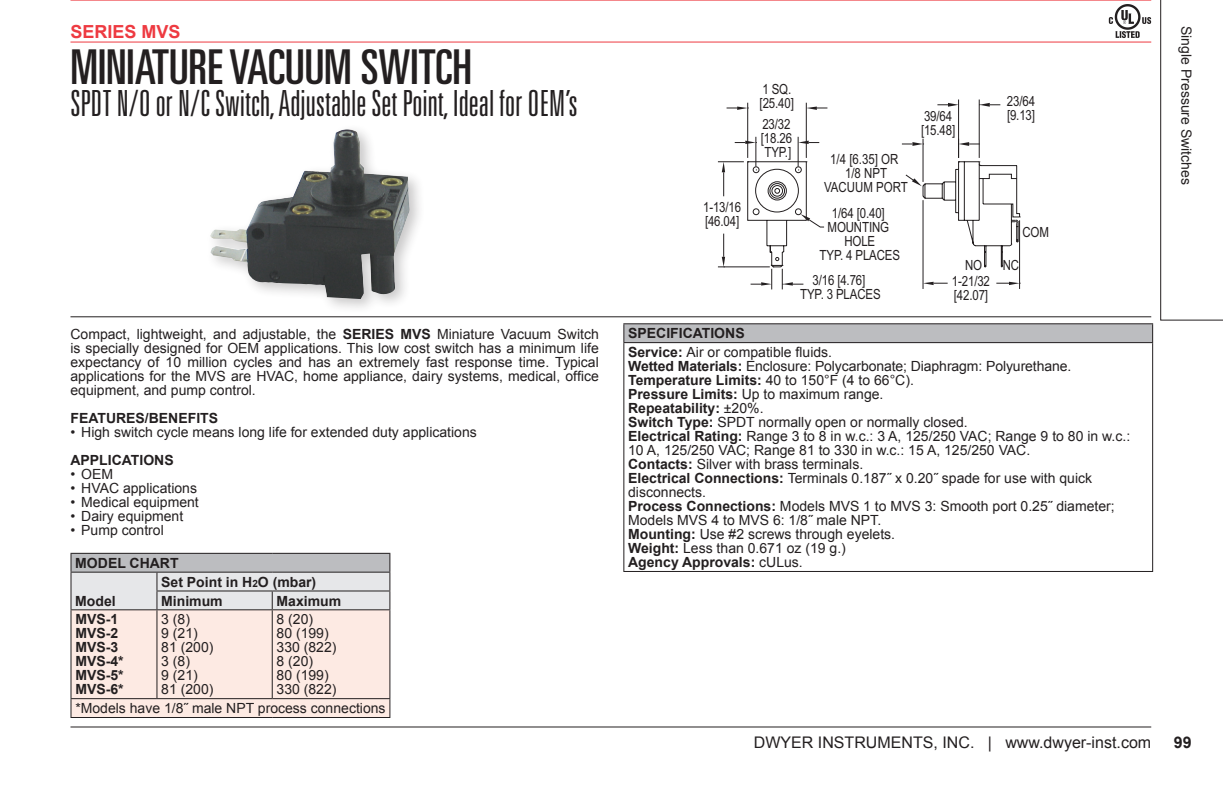
<style>
.page{position:relative;width:1223px;height:790px;background:#fff}
.page>*{position:absolute;margin:0;border:0;box-sizing:border-box;transform-origin:0 0}
.t1{font:ultra-condensed 48px "Univers LT Std";color:#231f20}
.t2{font:300 ultra-condensed 36px "Univers LT Std";color:#231f20}
.t3{font:700 18px "Arial";color:#ee3a41}
.t4{font:16px "Arial";color:#231f20}
.t5{font:700 16px "Arial";color:#231f20}
.t6{font:14px/14px "Arial";color:#231f20}
.t7{font:14px/14px "Arial Narrow";letter-spacing:-.01em;color:#231f20;text-align:center}
.t8{font:700 14px/14px "Arial";color:#231f20}
.s1{font-weight:700}
.s2{font-size:10px}
.s3{font-weight:400}
</style>
<div class="page">
<hr style="left:70px;top:0;width:1080px;height:1px;background:#ee3a41">
<hr style="left:70px;top:316px;width:1080px;height:1px;background:#231f20">
<div style="left:205px;top:123px;width:220px;height:192px;background:#231f20;opacity:.25"></div>
<img style="left:210px;top:129px;width:200px;height:170px">
<hr style="left:805px;top:103px;width:1px;height:55px;background:#231f20">
<hr style="left:747px;top:103px;width:1px;height:55px;background:#231f20">
<svg style="left:806px;top:107px;width:21px;height:3px"></svg>
<svg style="left:726px;top:107px;width:22px;height:3px"></svg>
<hr style="left:797px;top:137px;width:1px;height:30px;background:#231f20">
<hr style="left:755px;top:137px;width:1px;height:30px;background:#231f20">
<hr style="left:957px;top:100px;width:1px;height:58px;background:#231f20">
<hr style="left:978px;top:100px;width:1px;height:58px;background:#231f20">
<svg style="left:937px;top:103px;width:21px;height:4px"></svg>
<svg style="left:979px;top:103px;width:21px;height:4px"></svg>
<svg style="left:717px;top:139px;width:303px;height:151px"></svg>
<div style="left:623px;top:324px;width:529px;height:19px;background:#bcbdc0"></div>
<hr style="left:1151px;top:343px;width:1px;height:228px;background:#231f20">
<hr style="left:623px;top:343px;width:1px;height:228px;background:#231f20">
<hr style="left:623px;top:571px;width:529px;height:1px;background:#231f20">
<hr style="left:623px;top:323px;width:529px;height:1px;background:#231f20">
<svg style="left:623px;top:324px;width:1px;height:18px"></svg>
<hr style="left:623px;top:342px;width:529px;height:1px;background:#231f20">
<hr style="left:70px;top:42px;width:1080px;height:1px;background:#ee3a41">
<svg style="left:1108px;top:4px;width:42px;height:34px"></svg>
<hr style="left:70px;top:726px;width:1080px;height:1px;background:#231f20">
<svg style="left:1160px;top:0;width:62px;height:321px"></svg>
<hr style="left:70px;top:553px;width:87px;height:1px;background:#231f20">
<hr style="left:157px;top:553px;width:115px;height:1px;background:#231f20">
<hr style="left:272px;top:553px;width:118px;height:1px;background:#231f20">
<svg style="left:70px;top:554px;width:320px;height:163px;background:#ebdfdb"></svg>
<hr style="left:157px;top:698px;width:115px;height:1px;background:#231f20">
<hr style="left:272px;top:698px;width:118px;height:1px;background:#231f20">
<hr style="left:70px;top:717px;width:87px;height:1px;background:#231f20">
<hr style="left:157px;top:717px;width:115px;height:1px;background:#231f20">
<hr style="left:272px;top:717px;width:118px;height:1px;background:#231f20">
<p class="t3" style="left:70px;top:20px;width:112px">SERIES MVS</p>
<h1 class="t1" style="left:70px;top:39px;width:403px">MINIATURE VACUUM SWITCH</h1>
<h2 class="t2" style="left:70px;top:84px;width:508px">SPDT N/O or N/C Switch, Adjustable Set Point, Ideal for OEM’s</h2>
<p class="t6" style="left:70px;top:327px;width:529px;text-align:justify">Compact, lightweight, and adjustable, the <span class="s1">SERIES MVS</span> Miniature Vacuum Switch is specially designed for OEM applications. This low cost switch has a minimum life expectancy of 10 million cycles and has an extremely fast response time. Typical applications for the MVS are HVAC, home appliance, dairy systems, medical, office equipment, and pump control.</p>
<p class="t8" style="left:70px;top:411px;width:149px">FEATURES/BENEFITS</p>
<p class="t6" style="left:70px;top:425px;width:408px">• High switch cycle means long life for extended duty applications</p>
<p class="t8" style="left:70px;top:453px;width:105px">APPLICATIONS</p>
<p class="t6" style="left:70px;top:467px;width:44px">• OEM</p>
<p class="t6" style="left:70px;top:481px;width:128px">• HVAC applications</p>
<p class="t6" style="left:70px;top:495px;width:130px">• Medical equipment</p>
<p class="t6" style="left:70px;top:509px;width:114px">• Dairy equipment</p>
<p class="t6" style="left:70px;top:523px;width:95px">• Pump control</p>
<p class="t8" style="left:75px;top:556px;width:105px">MODEL CHART</p>
<p class="t8" style="left:75px;top:594px;width:42px">Model</p>
<p class="t8" style="left:161px;top:573px;width:156px;line-height:18.8px">Set Point in H<span class="s2">2</span>O (mbar)<br>Minimum</p>
<p class="t8" style="left:276px;top:594px;width:66px">Maximum</p>
<p class="t8" style="left:75px;top:613px;width:50px">MVS-1<br>MVS-2<br>MVS-3<br>MVS-4*<br>MVS-5*<br>MVS-6*</p>
<p class="t6" style="left:161px;top:613px;width:54px">3 (8)<br>9 (21)<br>81 (200)<br>3 (8)<br>9 (21)<br>81 (200)</p>
<p class="t6" style="left:276px;top:613px;width:61px">8 (20)<br>80 (199)<br>330 (822)<br>8 (20)<br>80 (199)<br>330 (822)</p>
<p class="t6" style="left:75px;top:701px;width:312px">*Models have 1/8˝ male NPT process connections</p>
<p class="t7" style="left:703px;top:200px;width:40px;text-align:left">1-13/16 [46.04]</p>
<p class="t7" style="left:759px;top:82px;width:36px;text-align:left">1 SQ. [25.40]</p>
<p class="t7" style="left:760px;top:117px;width:33px;text-align:justify">23/32 [18.26<br>TYP.]</p>
<p class="t7" style="left:824px;top:151px;width:85px">1/4 [6.35] OR<br>1/8 NPT<br>VACUUM PORT</p>
<p class="t7" style="left:819px;top:206px;width:82px">1/64 [0.40]<br>MOUNTING<br>HOLE<br>TYP. 4 PLACES</p>
<p class="t7" style="left:800px;top:273px;width:82px">3/16 [4.76]<br>TYP. 3 PLACES</p>
<p class="t7" style="left:1006px;top:93px;width:30px">23/64</p>
<p class="t7" style="left:923px;top:108px;width:30px">39/64</p>
<p class="t7" style="left:1006px;top:107px;width:30px">[9.13]</p>
<p class="t7" style="left:920px;top:122px;width:36px">[15.48]</p>
<p class="t7" style="left:1022px;top:225px;width:28px">COM</p>
<p class="t7" style="left:964px;top:257px;width:19px">NO</p>
<p class="t7" style="left:1002px;top:257px;width:18px">NC</p>
<p class="t7" style="left:951px;top:274px;width:40px;text-align:left">1-21/32 [42.07]</p>
<p class="t8" style="left:628px;top:324px;width:205px;line-height:18.8px">SPECIFICATIONS<br>Service: <span class="s3">Air or compatible fluids.</span></p>
<p class="t6" style="left:628px;top:359px;width:503px"><span class="s1">Wetted Materials:</span> Enclosure: Polycarbonate; Diaphragm: Polyurethane.<br><span class="s1">Temperature Limits:</span> 40 to 150°F (4 to 66°C).<br><span class="s1">Pressure Limits:</span> Up to maximum range.<br><span class="s1">Repeatability:</span> ±20%.<br><span class="s1">Switch Type:</span> SPDT normally open or normally closed.<br><span class="s1">Electrical Rating:</span> Range 3 to 8 in w.c.: 3 A, 125/250 VAC; Range 9 to 80 in w.c.:<br>10 A, 125/250 VAC; Range 81 to 330 in w.c.: 15 A, 125/250 VAC.<br><span class="s1">Contacts:</span> Silver with brass terminals.<br><span class="s1">Electrical Connections:</span> Terminals 0.187˝ x 0.20˝ spade for use with quick disconnects.<br><span class="s1">Process Connections:</span> Models MVS 1 to MVS 3: Smooth port 0.25˝ diameter; Models MVS 4 to MVS 6: 1/8˝ male NPT.<br><span class="s1">Mounting:</span> Use #2 screws through eyelets.<br><span class="s1">Weight:</span> Less than 0.671 oz (19 g.)<br><span class="s1">Agency Approvals:</span> cULus.</p>
<p class="t6" style="left:1193px;top:26px;width:160px;rotate:90deg">Single Pressure Switches</p>
<p class="t4" style="left:753px;top:732px;width:399px">DWYER INSTRUMENTS, INC. | www.dwyer-inst.com</p>
<p class="t5" style="left:1173px;top:731px;width:19px">99</p>
</div>
